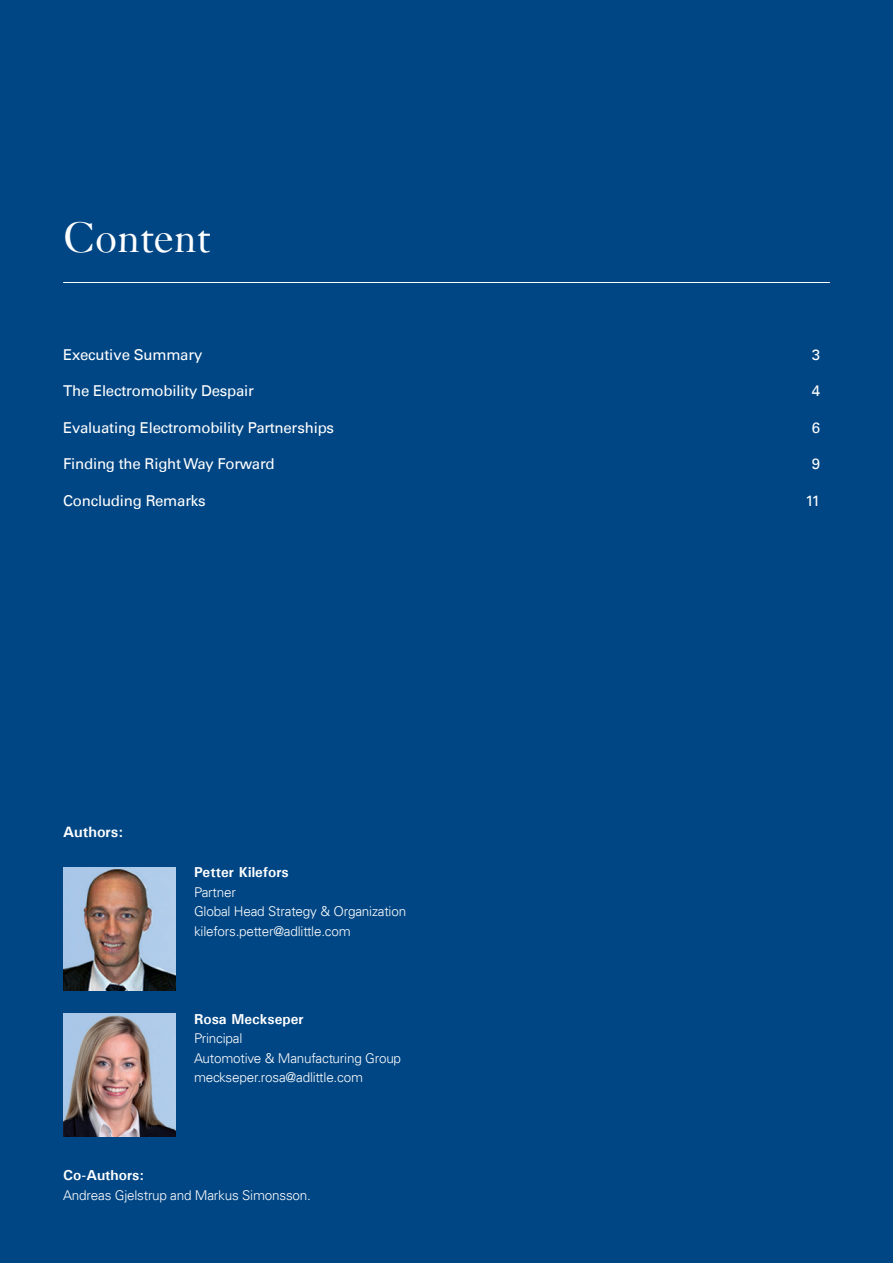
<style>
.page{position:relative;width:893px;height:1263px;background:#004684}
.page>*{position:absolute;margin:0;border:0;box-sizing:border-box;transform-origin:0 0}
.t1{font:45px "Janson";color:#fff}
.t2{font:15px "Univers LT";letter-spacing:-.015em;color:#fff}
.t3{font:700 15px "Univers";color:#fff}
.t4{font:700 14.4px "Univers";color:#fff}
.t5{font:300 13.5px/19.5px "Univers LT";letter-spacing:-.015em;color:#fff}
</style>
<div class="page">
<hr style="left:63px;top:282px;width:767px;height:1px;background:#fff">
<img style="left:63px;top:1013px;width:112px;height:124px">
<img style="left:63px;top:867px;width:112px;height:124px">
<h1 class="t1" style="left:63px;top:211px;width:149px">Content</h1>
<p class="t2" style="left:63px;top:345px;width:141px">Executive Summary</p>
<p class="t2" style="left:812px;top:345px;width:10px">3</p>
<p class="t2" style="left:63px;top:382px;width:192px">The Electromobility Despair</p>
<p class="t2" style="left:812px;top:382px;width:10px">4</p>
<p class="t2" style="left:63px;top:418px;width:272px">Evaluating Electromobility Partnerships</p>
<p class="t2" style="left:812px;top:418px;width:10px">6</p>
<p class="t2" style="left:63px;top:455px;width:213px">Finding the Right Way Forward</p>
<p class="t2" style="left:812px;top:455px;width:10px">9</p>
<p class="t2" style="left:63px;top:491px;width:144px">Concluding Remarks</p>
<p class="t2" style="left:806px;top:491px;width:16px">11</p>
<p class="t3" style="left:63px;top:823px;width:62px">Authors:</p>
<p class="t4" style="left:194px;top:864px;width:96px">Petter Kilefors</p>
<p class="t5" style="left:194px;top:882px;width:214px">Partner<br>Global Head Strategy &amp; Organization kilefors.petter@adlittle.com</p>
<p class="t4" style="left:194px;top:1010px;width:111px">Rosa Meckseper</p>
<p class="t5" style="left:194px;top:1028px;width:209px">Principal<br>Automotive &amp; Manufacturing Group meckseper.rosa@adlittle.com</p>
<p class="t4" style="left:63px;top:1166px;width:83px">Co-Authors:</p>
<p class="t5" style="left:63px;top:1185px;width:249px">Andreas Gjelstrup and Markus Simonsson.</p>
</div>
